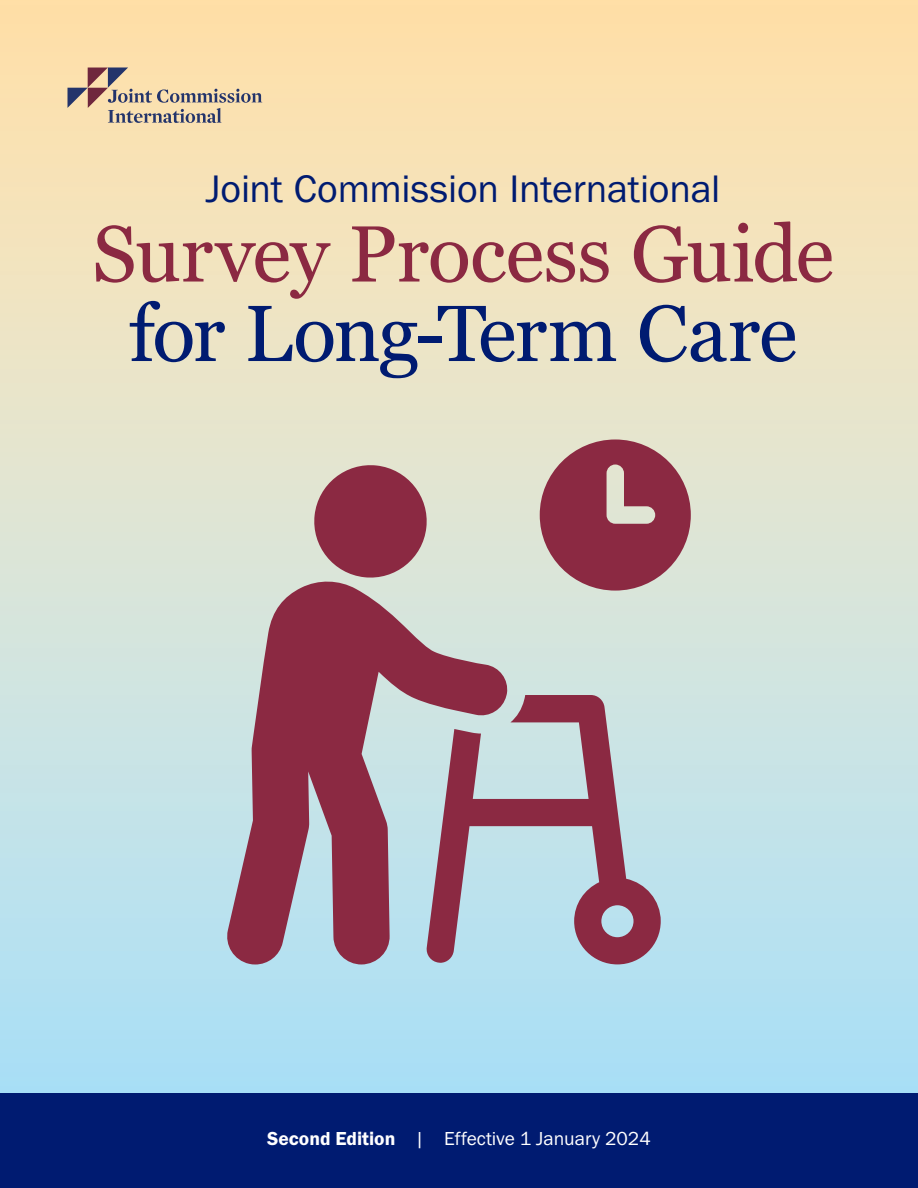
<style>
.page{position:relative;width:918px;height:1188px;background:#fff}
.page>*{position:absolute;margin:0;border:0;box-sizing:border-box;transform-origin:0 0}
.t1{font:79.5px "Georgia";letter-spacing:-.01em;color:#8b2942}
.t2{font:79.5px "Georgia";letter-spacing:-.025em;color:#001b71}
.t3{font:39.75px "Franklin Gothic URW Boo";letter-spacing:-.005em;color:#001b71}
.t4{font:19.5px "Franklin Gothic URW Boo";color:#fff}
.s1{font-family:"Franklin Gothic URW Dem"}
</style>
<div class="page">
<div style="left:0;top:0;width:918px;height:1188px;background:linear-gradient(to bottom,#ffe3ab,#a5e2ff)"></div>
<svg style="left:68px;top:67px;width:194px;height:56px;background:#d4bea0"></svg>
<div style="left:0;top:1094px;width:918px;height:94px;background:#001b71"></div>
<svg style="left:509px;top:695px;width:152px;height:269px;background:#afa3b0"></svg>
<svg style="left:311px;top:462px;width:119px;height:117px;background:#a35f6c"></svg>
<svg style="left:224px;top:579px;width:285px;height:386px;background:#a88492"></svg>
<svg style="left:540px;top:439px;width:151px;height:152px;background:#a25e6b"></svg>
<h2 class="t3" style="left:206px;top:164px;width:516px">Joint Commission International</h2>
<h1 class="t1" style="left:92px;top:196px;width:743px">Survey Process Guide</h1>
<h1 class="t2" style="left:129px;top:276px;width:670px">for Long-Term Care</h1>
<p class="t4" style="left:267px;top:1126px;width:385px"><span class="s1">Second Edition</span> | Effective 1 January 2024</p>
</div>
